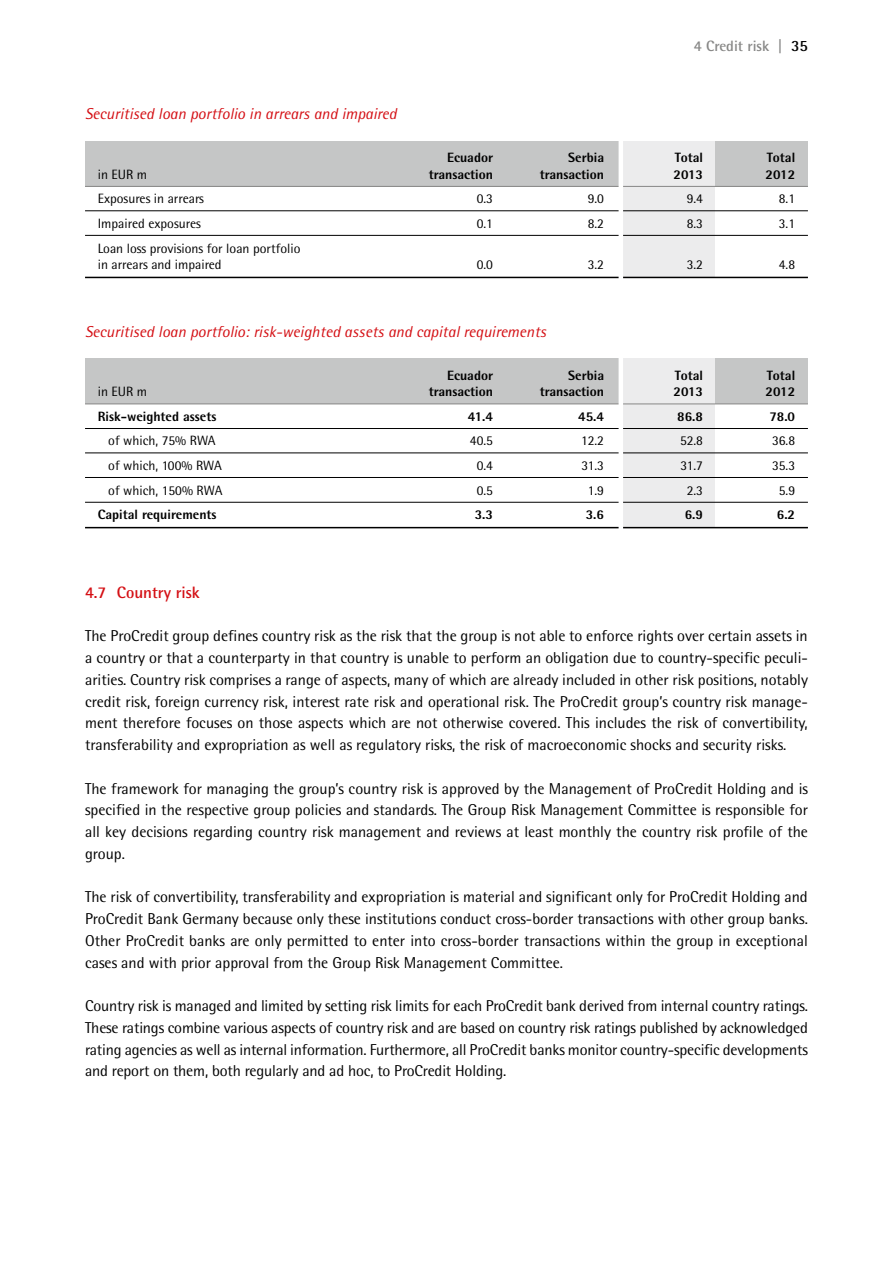
<style>
.page{position:relative;width:893px;height:1263px;background:#fff}
.page>*{position:absolute;margin:0;border:0;box-sizing:border-box;transform-origin:0 0}
.t1{font:700 16.5px "Rotis Semi Sans";color:#d40f14}
.t2{font:15.75px/21.8px "Rotis Semi Sans";color:#000;text-align:justify}
.t3{font:italic 15.75px "Rotis Semi Sans";color:#d40f14}
.t4{font:700 15px "Rotis Semi Sans";color:#878786}
.t5{font:13.5px/16.5px "Rotis Semi Sans";color:#000}
.t6{font:800 13.5px "Rotis Semi Sans";color:#000}
.s1{font-size:15.75px}
.s2{font-size:15.75px;color:#000}
</style>
<div class="page">
<div style="left:85px;top:141px;width:723px;height:45px;background:#c5c6c6"></div>
<div style="left:621px;top:141px;width:93px;height:137px;background:#ececed"></div>
<hr style="left:85px;top:186px;width:723px;height:1px;background:#878786">
<hr style="left:85px;top:211px;width:723px;height:1px;background:#000">
<hr style="left:85px;top:235px;width:723px;height:1px;background:#000">
<hr style="left:85px;top:277px;width:723px;height:1px;background:#000">
<hr style="left:619px;top:136px;width:4px;height:147px;background:#fff">
<div style="left:85px;top:358px;width:723px;height:46px;background:#c5c6c6"></div>
<div style="left:621px;top:359px;width:93px;height:169px;background:#ececed"></div>
<hr style="left:85px;top:404px;width:723px;height:1px;background:#878786">
<hr style="left:85px;top:428px;width:723px;height:1px;background:#000">
<hr style="left:85px;top:453px;width:723px;height:1px;background:#000">
<hr style="left:85px;top:477px;width:723px;height:1px;background:#000">
<hr style="left:85px;top:502px;width:723px;height:1px;background:#000">
<hr style="left:85px;top:527px;width:723px;height:1px;background:#000">
<hr style="left:619px;top:354px;width:4px;height:178px;background:#fff">
<p class="t3" style="left:85px;top:104px;width:313px">Securitised loan portfolio in arrears and impaired</p>
<p class="t4" style="left:694px;top:37px;width:116px">4 Credit risk <span class="s1">|</span> <span class="s2">35</span></p>
<p class="t6" style="left:447px;top:149px;width:48px">Ecuador</p>
<p class="t6" style="left:568px;top:149px;width:37px">Serbia</p>
<p class="t6" style="left:675px;top:149px;width:30px">Total</p>
<p class="t6" style="left:767px;top:149px;width:30px">Total</p>
<p class="t5" style="left:98px;top:166px;width:51px">in EUR m</p>
<p class="t6" style="left:429px;top:166px;width:66px">transaction</p>
<p class="t6" style="left:540px;top:166px;width:66px">transaction</p>
<p class="t6" style="left:673px;top:166px;width:31px">2013</p>
<p class="t6" style="left:766px;top:166px;width:31px">2012</p>
<p class="t5" style="left:98px;top:190px;width:108px">Exposures in arrears</p>
<p class="t5" style="left:477px;top:190px;width:18px">0.3</p>
<p class="t5" style="left:588px;top:190px;width:18px">9.0</p>
<p class="t5" style="left:687px;top:190px;width:18px">9.4</p>
<p class="t5" style="left:779px;top:190px;width:18px">8.1</p>
<p class="t5" style="left:98px;top:215px;width:105px">Impaired exposures</p>
<p class="t5" style="left:477px;top:215px;width:18px">0.1</p>
<p class="t5" style="left:588px;top:215px;width:18px">8.2</p>
<p class="t5" style="left:687px;top:215px;width:18px">8.3</p>
<p class="t5" style="left:779px;top:215px;width:18px">3.1</p>
<p class="t5" style="left:98px;top:240px;width:204px">Loan loss provisions for loan portfolio in arrears and impaired</p>
<p class="t5" style="left:477px;top:256px;width:18px">0.0</p>
<p class="t5" style="left:588px;top:256px;width:18px">3.2</p>
<p class="t5" style="left:687px;top:256px;width:18px">3.2</p>
<p class="t5" style="left:779px;top:256px;width:18px">4.8</p>
<p class="t3" style="left:85px;top:322px;width:463px">Securitised loan portfolio: risk-weighted assets and capital requirements</p>
<p class="t6" style="left:447px;top:367px;width:48px">Ecuador</p>
<p class="t6" style="left:568px;top:367px;width:37px">Serbia</p>
<p class="t6" style="left:675px;top:367px;width:30px">Total</p>
<p class="t6" style="left:767px;top:367px;width:30px">Total</p>
<p class="t5" style="left:98px;top:383px;width:51px">in EUR m</p>
<p class="t6" style="left:429px;top:383px;width:66px">transaction</p>
<p class="t6" style="left:540px;top:383px;width:66px">transaction</p>
<p class="t6" style="left:673px;top:383px;width:31px">2013</p>
<p class="t6" style="left:766px;top:383px;width:31px">2012</p>
<p class="t6" style="left:98px;top:408px;width:120px">Risk-weighted assets</p>
<p class="t6" style="left:468px;top:408px;width:27px">41.4</p>
<p class="t6" style="left:578px;top:408px;width:27px">45.4</p>
<p class="t6" style="left:677px;top:408px;width:27px">86.8</p>
<p class="t6" style="left:769px;top:408px;width:27px">78.0</p>
<p class="t5" style="left:108px;top:433px;width:109px">of which, 75% RWA</p>
<p class="t5" style="left:470px;top:433px;width:25px">40.5</p>
<p class="t5" style="left:581px;top:433px;width:25px">12.2</p>
<p class="t5" style="left:680px;top:433px;width:25px">52.8</p>
<p class="t5" style="left:772px;top:433px;width:25px">36.8</p>
<p class="t5" style="left:108px;top:457px;width:115px">of which, 100% RWA</p>
<p class="t5" style="left:477px;top:457px;width:18px">0.4</p>
<p class="t5" style="left:581px;top:457px;width:24px">31.3</p>
<p class="t5" style="left:680px;top:457px;width:24px">31.7</p>
<p class="t5" style="left:772px;top:457px;width:25px">35.3</p>
<p class="t5" style="left:108px;top:482px;width:116px">of which, 150% RWA</p>
<p class="t5" style="left:477px;top:482px;width:18px">0.5</p>
<p class="t5" style="left:588px;top:482px;width:18px">1.9</p>
<p class="t5" style="left:687px;top:482px;width:18px">2.3</p>
<p class="t5" style="left:779px;top:482px;width:18px">5.9</p>
<p class="t6" style="left:98px;top:506px;width:120px">Capital requirements</p>
<p class="t6" style="left:475px;top:506px;width:20px">3.3</p>
<p class="t6" style="left:586px;top:506px;width:20px">3.6</p>
<p class="t6" style="left:685px;top:506px;width:20px">6.9</p>
<p class="t6" style="left:777px;top:506px;width:20px">6.2</p>
<p class="t1" style="left:85px;top:582px;width:116px">4.7 Country risk</p>
<p class="t2" style="left:85px;top:625px;width:724px">The ProCredit group defines country risk as the risk that the group is not able to enforce rights over certain assets in a country or that a counterparty in that country is unable to perform an obligation due to country-specific peculi&shy;arities. Country risk comprises a range of aspects, many of which are already included in other risk positions, notably credit risk, foreign currency risk, interest rate risk and operational risk. The ProCredit group’s country risk manage&shy;ment therefore focuses on those aspects which are not otherwise covered. This includes the risk of convertibility, transferability and expropriation as well as regulatory risks, the risk of macroeconomic shocks and security risks.</p>
<p class="t2" style="left:85px;top:777px;width:724px">The framework for managing the group’s country risk is approved by the Management of ProCredit Holding and is specified in the respective group policies and standards. The Group Risk Management Committee is responsible for all key decisions regarding country risk management and reviews at least monthly the country risk profile of the group.</p>
<p class="t2" style="left:85px;top:886px;width:724px">The risk of convertibility, transferability and expropriation is material and significant only for ProCredit Holding and ProCredit Bank Germany because only these institutions conduct cross-border transactions with other group banks.<br>Other ProCredit banks are only permitted to enter into cross-border transactions within the group in exceptional cases and with prior approval from the Group Risk Management Committee.</p>
<p class="t2" style="left:85px;top:995px;width:724px">Country risk is managed and limited by setting risk limits for each ProCredit bank derived from internal country ratings.<br>These ratings combine various aspects of country risk and are based on country risk ratings published by acknowledged rating agencies as well as internal information. Furthermore, all ProCredit banks monitor country-specific developments and report on them, both regularly and ad hoc, to ProCredit Holding.</p>
</div>
